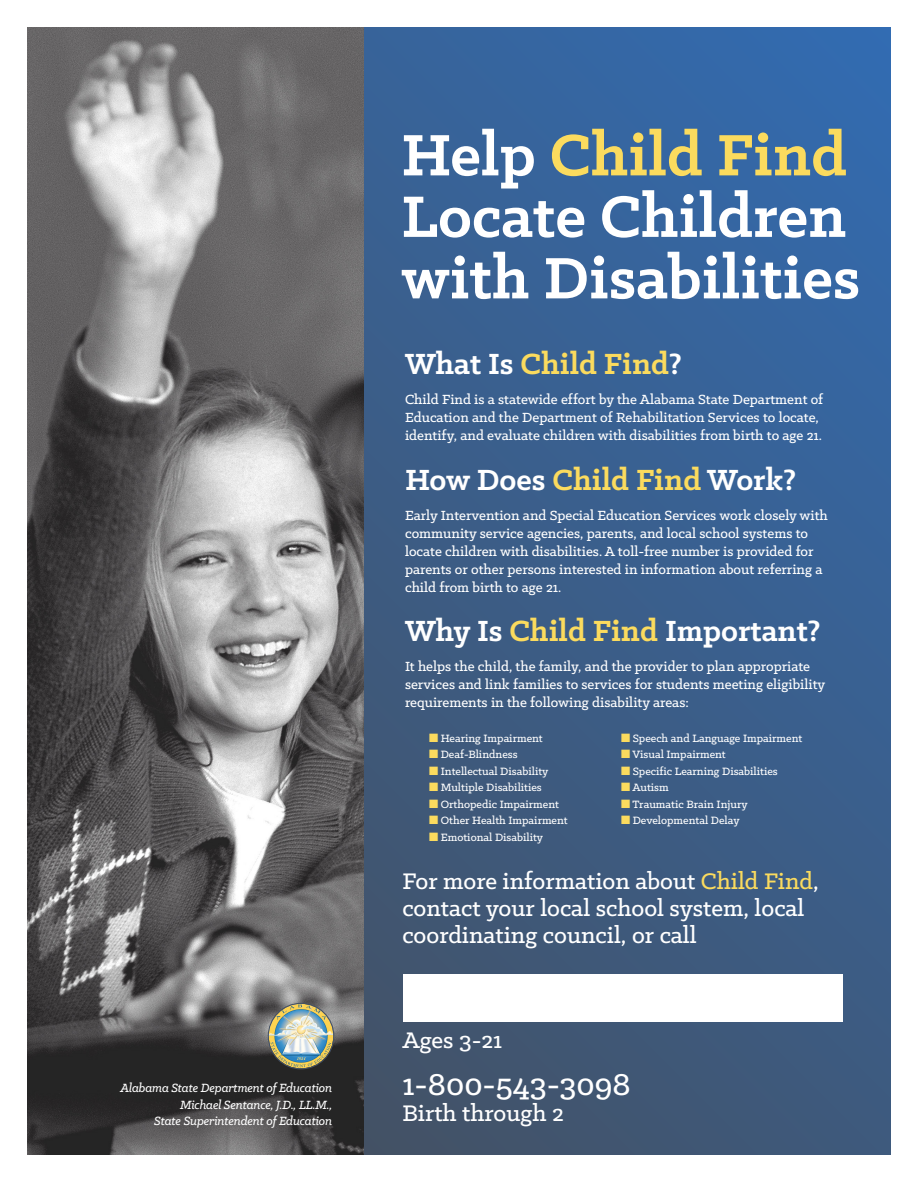
<style>
.page{position:relative;width:918px;height:1188px;background:#fff}
.page>*{position:absolute;margin:0;border:0;box-sizing:border-box;transform-origin:0 0}
.t1{font:700 66px/61.5px "Klinic Slab";color:#fff}
.t2{font:500 34.5px "Klinic Slab";color:#fff}
.t3{font:700 33px "Klinic Slab";color:#fff}
.t4{font:700 33px "Klinic Slab";color:#fbdb5e}
.t5{font:500 25.5px/27px "Klinic Slab";color:#fff}
.t6{font:500 15px/18px "Klinic Slab";color:#fff}
.t7{font:italic 500 13.5px/16.2px "Klinic Slab";letter-spacing:-.01em;color:#fff;text-align:right;scale:.95 1}
.t8{font:500 12px "Klinic Slab";color:#fff}
.s1{color:#fbdb5e}
.s2{color:#fff}
</style>
<div class="page">
<img style="left:27px;top:27px;width:337px;height:1128px">
<div style="left:364px;top:27px;width:527px;height:1128px;background:linear-gradient(to bottom,#3468a6,#415570)"></div>
<div style="left:404px;top:974px;width:439px;height:48px;background:#fff"></div>
<img style="left:268px;top:1003px;width:66px;height:66px">
<p class="t7" style="left:120px;top:1080px;width:224px">Alabama State Department of Education<br>Michael Sentance, J.D., LL.M.,<br>State Superintendent of Education</p>
<h1 class="t1" style="left:401px;top:123px;width:460px">Help <span class="s1">Child Find<br></span>Locate Children with Disabilities</h1>
<h3 class="t4" style="left:405px;top:342px;width:278px"><span class="s2">What Is</span> Child Find<span class="s2">?</span></h3>
<p class="t6" style="left:405px;top:390px;width:420px">Child Find is a statewide effort by the Alabama State Department of<br>Education and the Department of Rehabilitation Services to locate, identify, and evaluate children with disabilities from birth to age 21.</p>
<h3 class="t3" style="left:405px;top:458px;width:393px">How Does <span class="s1">Child Find</span> Work?</h3>
<p class="t6" style="left:405px;top:506px;width:424px">Early Intervention and Special Education Services work closely with community service agencies, parents, and local school systems to locate children with disabilities. A toll-free number is provided for parents or other persons interested in information about referring a child from birth to age 21.</p>
<h3 class="t3" style="left:405px;top:609px;width:417px">Why Is <span class="s1">Child Find</span> Important?</h3>
<p class="t6" style="left:405px;top:657px;width:422px">It helps the child, the family, and the provider to plan appropriate services and link families to services for students meeting eligibility requirements in the following disability areas:</p>
<p class="t8" style="left:429px;top:730px;width:115px"><span class="s1">■</span> Hearing Impairment</p>
<p class="t8" style="left:621px;top:730px;width:183px"><span class="s1">■</span> Speech and Language Impairment</p>
<p class="t8" style="left:429px;top:747px;width:90px"><span class="s1">■</span> Deaf-Blindness</p>
<p class="t8" style="left:621px;top:747px;width:106px"><span class="s1">■</span> Visual Impairment</p>
<p class="t8" style="left:429px;top:763px;width:121px"><span class="s1">■</span> Intellectual Disability</p>
<p class="t8" style="left:621px;top:763px;width:158px"><span class="s1">■</span> Specific Learning Disabilities</p>
<p class="t8" style="left:429px;top:780px;width:114px"><span class="s1">■</span> Multiple Disabilities</p>
<p class="t8" style="left:621px;top:780px;width:49px"><span class="s1">■</span> Autism</p>
<p class="t8" style="left:429px;top:796px;width:131px"><span class="s1">■</span> Orthopedic Impairment</p>
<p class="t8" style="left:621px;top:796px;width:128px"><span class="s1">■</span> Traumatic Brain Injury</p>
<p class="t8" style="left:429px;top:813px;width:140px"><span class="s1">■</span> Other Health Impairment</p>
<p class="t8" style="left:621px;top:813px;width:120px"><span class="s1">■</span> Developmental Delay</p>
<p class="t8" style="left:429px;top:829px;width:116px"><span class="s1">■</span> Emotional Disability</p>
<h3 class="t5" style="left:402px;top:867px;width:418px">For more information about <span class="s1">Child Find</span>, contact your local school system, local coordinating council, or call</h3>
<h3 class="t5" style="left:402px;top:1026px;width:101px">Ages 3-21</h3>
<h2 class="t2" style="left:402px;top:1062px;width:230px">1-800-543-3098</h2>
<h3 class="t5" style="left:402px;top:1099px;width:163px">Birth through 2</h3>
</div>
